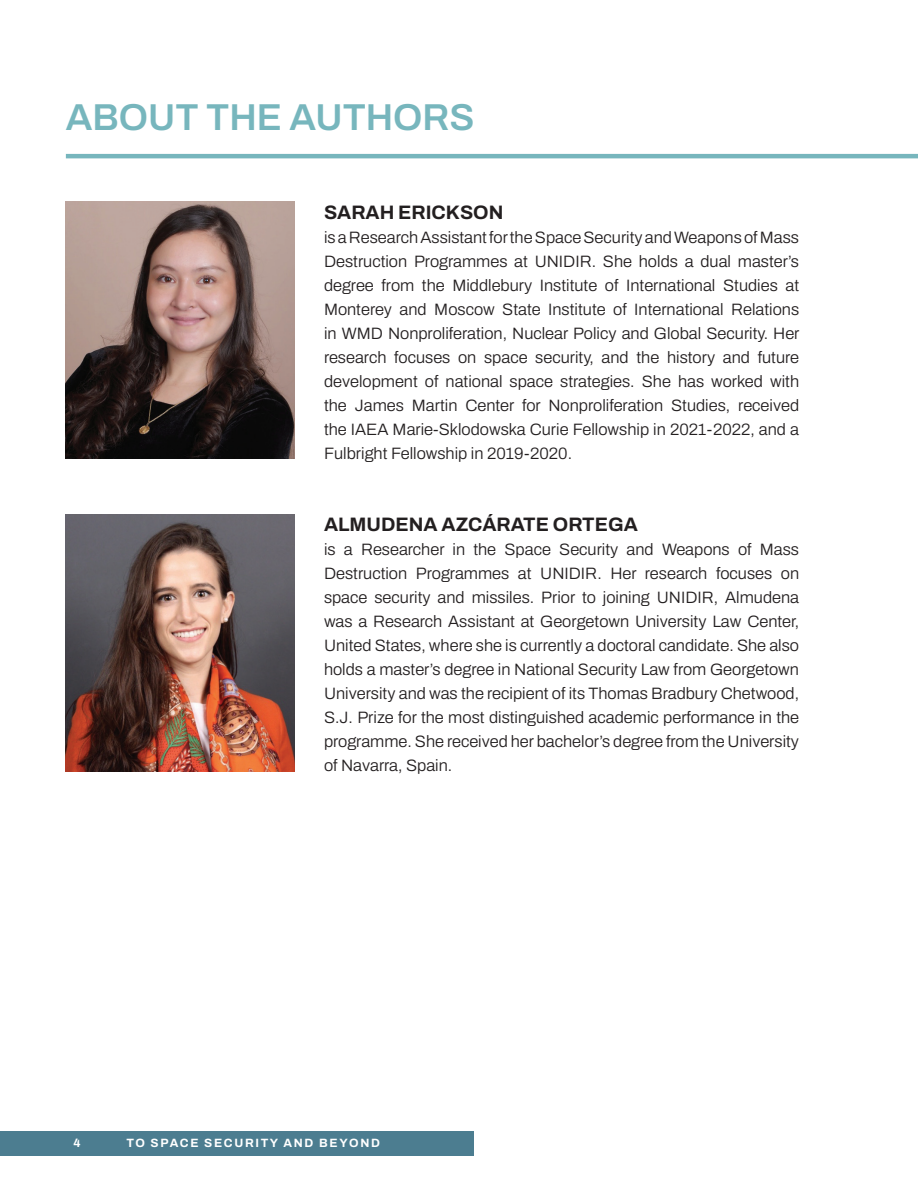
<style>
.page{position:relative;width:918px;height:1188px;background:#fff}
.page>*{position:absolute;margin:0;border:0;box-sizing:border-box;transform-origin:0 0}
.t1{font:600 37.5px "Archivo";color:#77b6bd}
.t2{font:700 19.5px "Archivo";color:#231f20}
.t3{font:600 16.5px/24px "Archivo";color:#231f20;text-align:justify}
.t4{font:700 12px "Archivo";letter-spacing:.14em;color:#fff}
</style>
<div class="page">
<div style="left:0;top:1131px;width:474px;height:25px;background:#4c7d90"></div>
<hr style="left:66px;top:154px;width:852px;height:4px;background:#77b6bd">
<img style="left:66px;top:202px;width:229px;height:257px">
<img style="left:66px;top:514px;width:229px;height:257px">
<h1 class="t1" style="left:66px;top:89px;width:410px">ABOUT THE AUTHORS</h1>
<p class="t2" style="left:324px;top:198px;width:181px">SARAH ERICKSON</p>
<p class="t3" style="left:324px;top:225px;width:477px">is a Research Assistant for the Space Security and Weapons of Mass Destruction Programmes at UNIDIR. She holds a dual master’s degree from the Middlebury Institute of International Studies at Monterey and Moscow State Institute of International Relations in WMD Nonproliferation, Nuclear Policy and Global Security. Her research focuses on space security, and the history and future development of national space strategies. She has worked with the James Martin Center for Nonproliferation Studies, received the IAEA Marie-Sklodowska Curie Fellowship in 2021-2022, and a Fulbright Fellowship in 2019-2020.</p>
<p class="t2" style="left:324px;top:510px;width:315px">ALMUDENA AZCÁRATE ORTEGA</p>
<p class="t3" style="left:324px;top:538px;width:477px">is a Researcher in the Space Security and Weapons of Mass Destruction Programmes at UNIDIR. Her research focuses on space security and missiles. Prior to joining UNIDIR, Almudena was a Research Assistant at Georgetown University Law Center, United States, where she is currently a doctoral candidate. She also holds a master’s degree in National Security Law from Georgetown University and was the recipient of its Thomas Bradbury Chetwood, S.J. Prize for the most distinguished academic performance in the programme. She received her bachelor’s degree from the University of Navarra, Spain.</p>
<p class="t4" style="left:73px;top:1134px;width:9px">4</p>
<p class="t4" style="left:126px;top:1134px;width:255px">TO SPACE SECURITY AND BEYOND</p>
</div>
